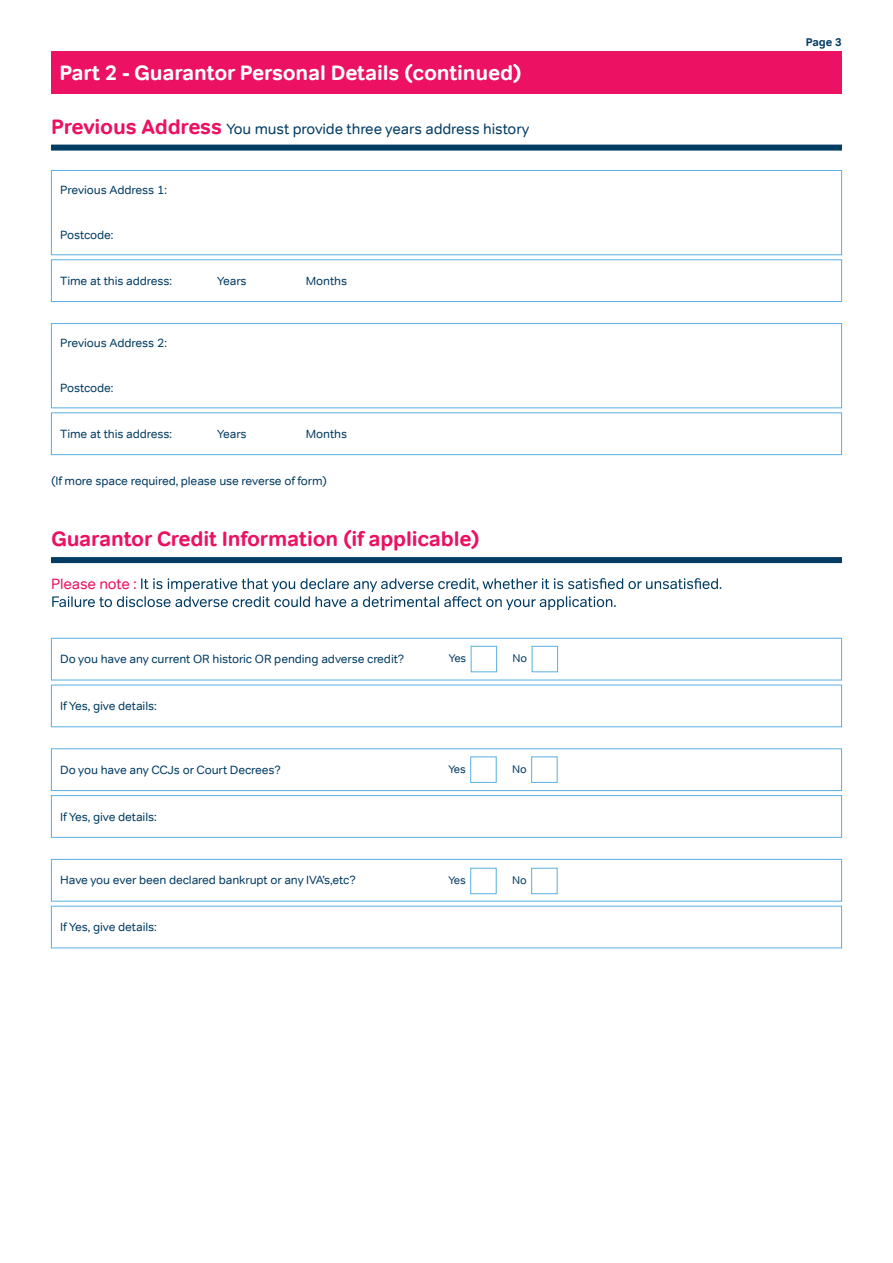
<style>
.page{position:relative;width:893px;height:1263px;background:#fff}
.page>*{position:absolute;margin:0;border:0;box-sizing:border-box;transform-origin:0 0}
.t1{font:700 21px "Tondo";letter-spacing:-.01em;color:#fff}
.t2{font:700 21px "Tondo";letter-spacing:-.01em;color:#ec1163}
.t3{font:15px "Tondo";letter-spacing:-.01em;color:#023c63}
.t4{font:15px "Tondo";letter-spacing:-.01em;color:#ec1163}
.t5{font:12px "Tondo";letter-spacing:-.01em;color:#023c63}
.t6{font:11.25px "Tondo";letter-spacing:-.01em;color:#023c63}
.t7{font:700 11.25px "Tondo";color:#023c63}
.s1{font-weight:700;font-size:21px;color:#ec1163}
</style>
<div class="page">
<div style="left:51px;top:557px;width:791px;height:6px;background:#023c63"></div>
<div style="left:51px;top:51px;width:791px;height:43px;background:#ec1163"></div>
<svg style="left:52px;top:578px;width:669px;height:32px"></svg>
<div style="left:51px;top:638px;width:791px;height:42px;border:1px solid #57b0e2"></div>
<div style="left:532px;top:646px;width:26px;height:26px;border:1px solid #57b0e2"></div>
<div style="left:471px;top:646px;width:26px;height:26px;border:1px solid #57b0e2"></div>
<div style="left:51px;top:685px;width:791px;height:42px;border:1px solid #57b0e2"></div>
<div style="left:51px;top:748px;width:791px;height:43px;border:1px solid #57b0e2"></div>
<div style="left:531px;top:756px;width:26px;height:27px;border:1px solid #57b0e2"></div>
<div style="left:470px;top:756px;width:27px;height:27px;border:1px solid #57b0e2"></div>
<div style="left:51px;top:795px;width:791px;height:43px;border:1px solid #57b0e2"></div>
<div style="left:51px;top:859px;width:791px;height:42px;border:1px solid #57b0e2"></div>
<div style="left:531px;top:868px;width:26px;height:26px;border:1px solid #57b0e2"></div>
<div style="left:470px;top:868px;width:27px;height:26px;border:1px solid #57b0e2"></div>
<div style="left:51px;top:170px;width:791px;height:85px;border:1px solid #57b0e2"></div>
<div style="left:51px;top:259px;width:791px;height:43px;border:1px solid #57b0e2"></div>
<div style="left:51px;top:323px;width:791px;height:85px;border:1px solid #57b0e2"></div>
<div style="left:51px;top:412px;width:791px;height:43px;border:1px solid #57b0e2"></div>
<div style="left:51px;top:145px;width:791px;height:6px;background:#023c63"></div>
<div style="left:51px;top:906px;width:791px;height:42px;border:1px solid #57b0e2"></div>
<h1 class="t1" style="left:60px;top:59px;width:464px">Part 2 - Guarantor Personal Details (continued)</h1>
<p class="t3" style="left:51px;top:120px;width:480px"><span class="s1">Previous Address</span> You must provide three years address history</p>
<p class="t5" style="left:60px;top:183px;width:108px">Previous Address 1:</p>
<p class="t5" style="left:60px;top:228px;width:55px">Postcode:</p>
<p class="t5" style="left:60px;top:273px;width:113px">Time at this address:</p>
<p class="t5" style="left:217px;top:273px;width:31px">Years</p>
<p class="t5" style="left:306px;top:273px;width:43px">Months</p>
<p class="t5" style="left:60px;top:336px;width:108px">Previous Address 2:</p>
<p class="t5" style="left:60px;top:381px;width:55px">Postcode:</p>
<p class="t5" style="left:60px;top:427px;width:113px">Time at this address:</p>
<p class="t5" style="left:217px;top:427px;width:31px">Years</p>
<p class="t5" style="left:306px;top:427px;width:43px">Months</p>
<p class="t5" style="left:51px;top:473px;width:278px">(If more space required, please use reverse of form)</p>
<h1 class="t2" style="left:51px;top:526px;width:430px">Guarantor Credit Information (if applicable)</h1>
<p class="t4" style="left:51px;top:575px;width:87px">Please note :</p>
<p class="t5" style="left:60px;top:652px;width:345px">Do you have any current OR historic OR pending adverse credit?</p>
<p class="t6" style="left:449px;top:651px;width:19px">Yes</p>
<p class="t6" style="left:513px;top:651px;width:16px">No</p>
<p class="t5" style="left:60px;top:699px;width:98px">If Yes, give details:</p>
<p class="t5" style="left:60px;top:762px;width:222px">Do you have any CCJs or Court Decrees?</p>
<p class="t6" style="left:448px;top:762px;width:19px">Yes</p>
<p class="t6" style="left:512px;top:762px;width:16px">No</p>
<p class="t5" style="left:60px;top:809px;width:98px">If Yes, give details:</p>
<p class="t5" style="left:60px;top:873px;width:297px">Have you ever been declared bankrupt or any IVA’s,etc?</p>
<p class="t6" style="left:448px;top:873px;width:19px">Yes</p>
<p class="t6" style="left:512px;top:873px;width:16px">No</p>
<p class="t5" style="left:60px;top:920px;width:98px">If Yes, give details:</p>
<p class="t7" style="left:806px;top:35px;width:38px">Page 3</p>
</div>
